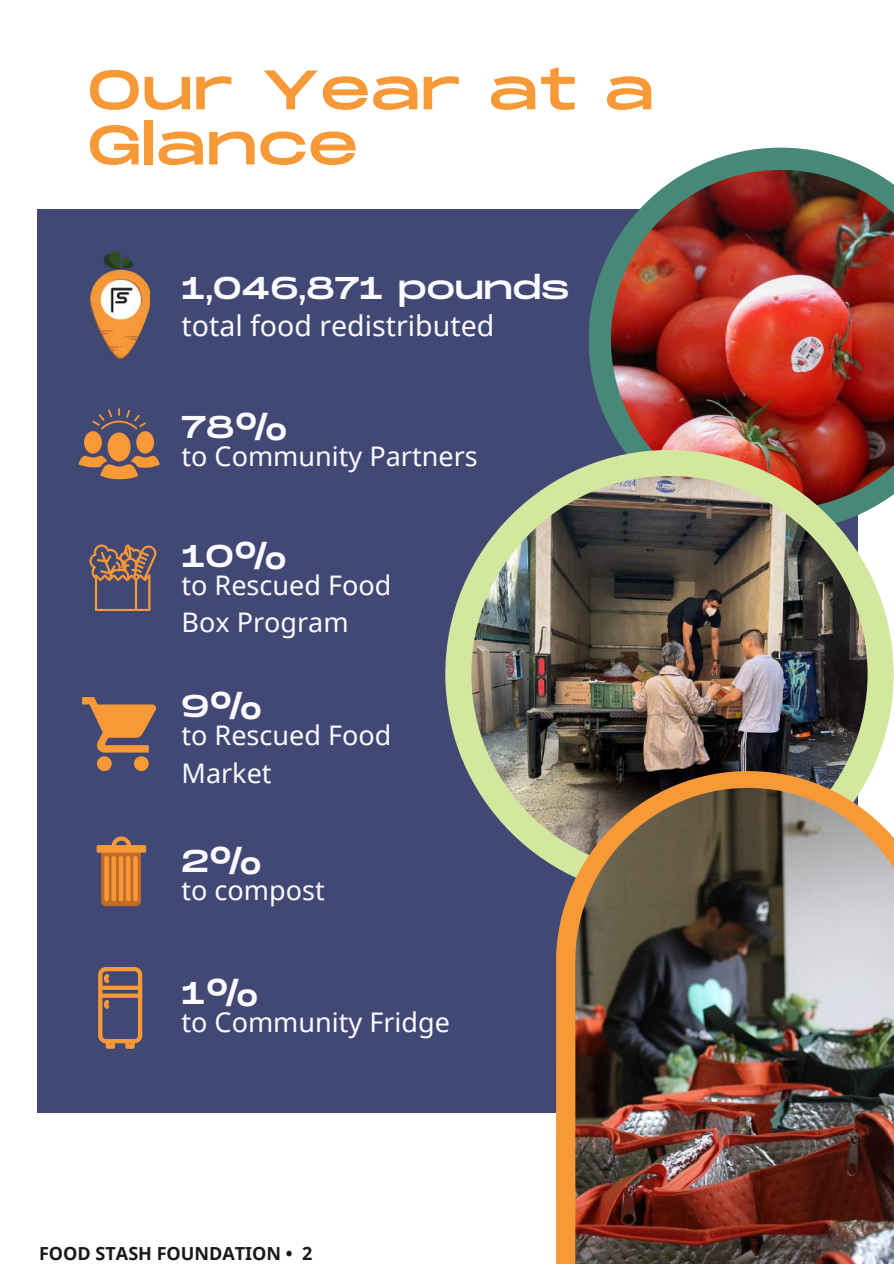
<style>
.page{position:relative;width:894px;height:1264px;background:#fff}
.page>*{position:absolute;margin:0;border:0;box-sizing:border-box;transform-origin:0 0}
.t1{font:55.5px/55.2px "Monument Extended";letter-spacing:.015em;color:#f89938}
.t2{font:31.5px "Monument Extended";color:#fbfbff}
.t3{font:28.5px "Noto Sans";color:#fbfbff}
.t4{font:27px/37.2px "Noto Sans";color:#fbfbff}
.t5{font:700 18px "Noto Sans";color:#191919}
</style>
<div class="page">
<div style="left:37px;top:209px;width:820px;height:904px;background:#424874"></div>
<svg style="left:589px;top:148px;width:282px;height:383px"></svg>
<img style="left:610px;top:170px;width:283px;height:339px">
<div style="left:445px;top:450px;width:448px;height:448px;background:#d4e79e;border-radius:50%"></div>
<img style="left:471px;top:476px;width:396px;height:396px;border-radius:50%">
<svg style="left:556px;top:771px;width:316px;height:492px;background:#be8647"></svg>
<img style="left:575px;top:787px;width:318px;height:476px">
<svg style="left:92px;top:408px;width:54px;height:21px"></svg>
<div style="left:107px;top:432px;width:23px;height:29px;background:#f89938;border-radius:50%"></div>
<div style="left:84px;top:431px;width:18px;height:22px;background:#f89938;border-radius:50%"></div>
<div style="left:136px;top:431px;width:18px;height:22px;background:#f89938;border-radius:50%"></div>
<svg style="left:78px;top:454px;width:82px;height:25px"></svg>
<svg style="left:89px;top:544px;width:67px;height:67px"></svg>
<svg style="left:82px;top:697px;width:74px;height:74px"></svg>
<svg style="left:98px;top:967px;width:44px;height:81px"></svg>
<svg style="left:97px;top:836px;width:49px;height:70px"></svg>
<img style="left:91px;top:251px;width:58px;height:109px">
<h1 class="t1" style="left:88px;top:65px;width:567px">Our Year at a<br>Glance</h1>
<p class="t2" style="left:181px;top:271px;width:389px">1,046,871 pounds</p>
<p class="t3" style="left:181px;top:305px;width:314px">total food redistributed</p>
<p class="t2" style="left:181px;top:409px;width:108px">78%</p>
<p class="t4" style="left:181px;top:437px;width:298px">to Community Partners</p>
<p class="t2" style="left:181px;top:538px;width:107px">10%</p>
<p class="t4" style="left:181px;top:566px;width:211px">to Rescued Food<br>Box Program</p>
<p class="t2" style="left:181px;top:689px;width:83px">9%</p>
<p class="t4" style="left:181px;top:716px;width:211px">to Rescued Food<br>Market</p>
<p class="t2" style="left:181px;top:843px;width:83px">2%</p>
<p class="t4" style="left:181px;top:870px;width:145px">to compost</p>
<p class="t2" style="left:181px;top:976px;width:79px">1%</p>
<p class="t4" style="left:181px;top:1003px;width:270px">to Community Fridge</p>
<p class="t5" style="left:39px;top:1240px;width:275px">FOOD STASH FOUNDATION • 2</p>
</div>
